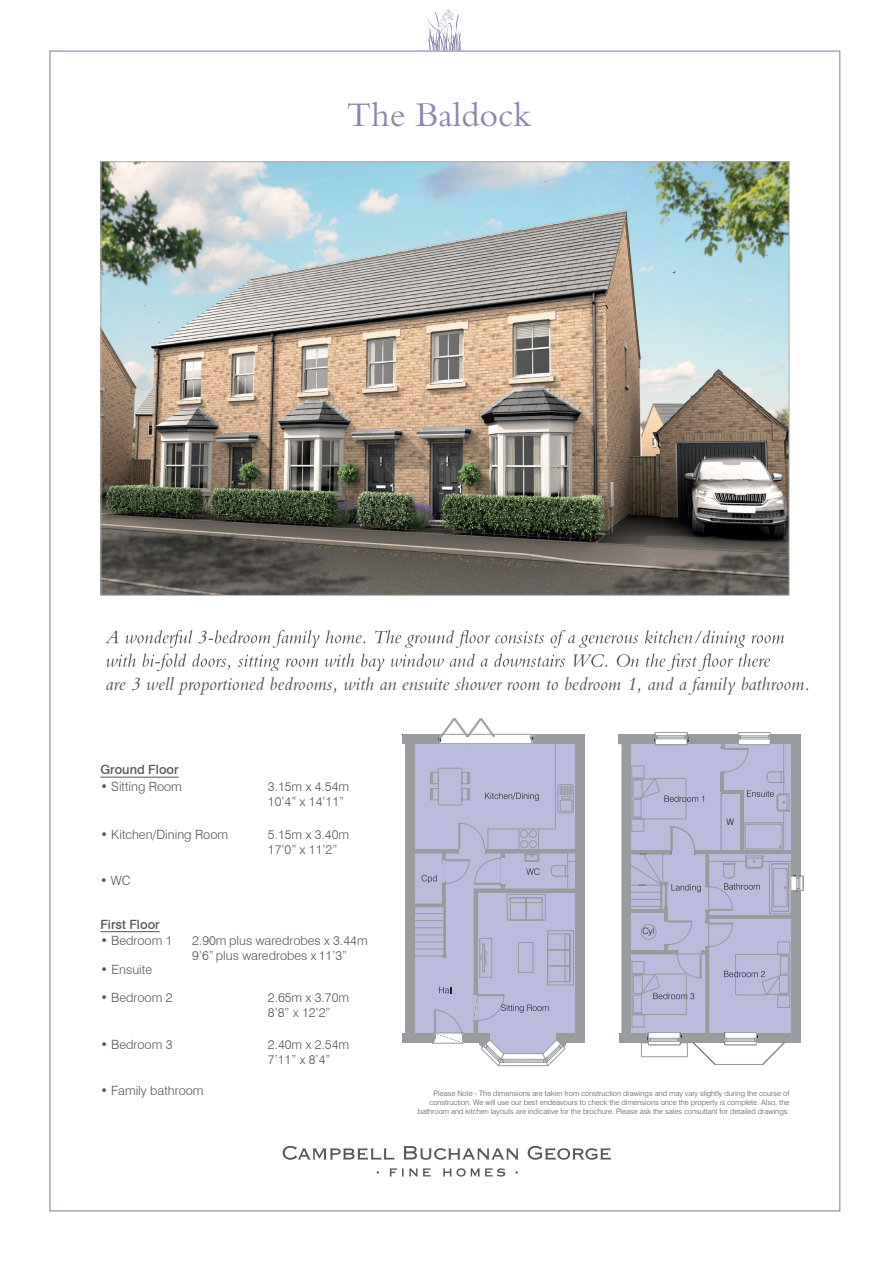
<style>
.page{position:relative;width:893px;height:1263px;background:#fff}
.page>*{position:absolute;margin:0;border:0;box-sizing:border-box;transform-origin:0 0}
.t1{font:36px "Bembo Std";color:#8e86ae}
.t2{font:italic 19.5px "Bembo Std";color:#555659}
.t3{font:300 12.75px/15px "Swiss 721 BT";color:#555659}
.t4{font:500 12.75px "Swiss 721 BT";color:#555659}
.t5{font:300 8.85px "Swiss 721 BT";color:#111416}
.t6{font:300 8.7px "Swiss 721 BT";color:#231f20}
.t7{font:300 7.5px/9px "Swiss 721 BT";color:#555659;text-align:right}
</style>
<div class="page">
<svg style="left:427px;top:9px;width:34px;height:42px"></svg>
<svg style="left:105px;top:630px;width:679px;height:41px"></svg>
<svg style="left:390px;top:1168px;width:41px;height:9px"></svg>
<svg style="left:443px;top:1168px;width:62px;height:9px"></svg>
<svg style="left:283px;top:1146px;width:111px;height:14px"></svg>
<svg style="left:403px;top:1146px;width:115px;height:14px"></svg>
<svg style="left:528px;top:1146px;width:83px;height:14px"></svg>
<hr style="left:100px;top:777px;width:79px;height:1px;background:#555659">
<hr style="left:100px;top:931px;width:60px;height:1px;background:#555659">
<img style="left:100px;top:162px;width:687px;height:433px">
<div style="left:576px;top:734px;width:9px;height:309px;background:#999b9e"></div>
<div style="left:622px;top:734px;width:8px;height:309px;background:#999b9e"></div>
<div style="left:619px;top:1033px;width:174px;height:10px;background:#999b9e"></div>
<div style="left:619px;top:734px;width:174px;height:10px;background:#999b9e"></div>
<div style="left:619px;top:743px;width:3px;height:291px;border:1px solid #999b9e"></div>
<svg style="left:402px;top:718px;width:175px;height:349px;background:#bdbed6"></svg>
<svg style="left:630px;top:732px;width:174px;height:333px;background:#b8b9d1"></svg>
<hr style="left:721px;top:793px;width:1px;height:58px;background:#8b9399">
<h1 class="t1" style="left:347px;top:93px;width:186px">The Baldock</h1>
<h2 class="t2" style="left:106px;top:672px;width:706px">are 3 well proportioned bedrooms, with an ensuite shower room to bedroom 1, and a family bathroom.</h2>
<h3 class="t4" style="left:100px;top:762px;width:80px">Ground Floor</h3>
<h3 class="t3" style="left:100px;top:778px;width:83px">• Sitting Room</h3>
<h3 class="t3" style="left:268px;top:778px;width:83px">3.15m x 4.54m<br>10’4” x 14’11”</h3>
<h3 class="t3" style="left:100px;top:826px;width:129px">• Kitchen/Dining Room</h3>
<h3 class="t3" style="left:268px;top:826px;width:83px">5.15m x 3.40m<br>17’0” x 11’2”</h3>
<h3 class="t3" style="left:100px;top:873px;width:32px">• WC</h3>
<h3 class="t4" style="left:100px;top:916px;width:61px">First Floor</h3>
<h3 class="t3" style="left:100px;top:933px;width:74px">• Bedroom 1</h3>
<h3 class="t3" style="left:192px;top:933px;width:177px">2.90m plus waredrobes x 3.44m<br>9’6” plus waredrobes x 11’3”</h3>
<h3 class="t3" style="left:100px;top:990px;width:74px">• Bedroom 2</h3>
<h3 class="t3" style="left:268px;top:990px;width:83px">2.65m x 3.70m<br>8’8” x 12’2”</h3>
<h3 class="t3" style="left:100px;top:1036px;width:74px">• Bedroom 3</h3>
<h3 class="t3" style="left:268px;top:1036px;width:83px">2.40m x 2.54m<br>7’11” x 8’4”</h3>
<h3 class="t3" style="left:100px;top:1083px;width:105px">• Family bathroom</h3>
<h3 class="t3" style="left:101px;top:962px;width:53px">• Ensuite</h3>
<p class="t6" style="left:643px;top:926px;width:13px">Cyl</p>
<p class="t5" style="left:726px;top:816px;width:9px">W</p>
<p class="t7" style="left:418px;top:1089px;width:373px">Please Note - The dimensions are taken from construction drawings and may vary slightly during the course of construction. We will use our best endeavours to check the dimensions once the property is complete. Also, the bathroom and kitchen layouts are indicative for the brochure. Please ask the sales consultant for detailed drawings.</p>
</div>
